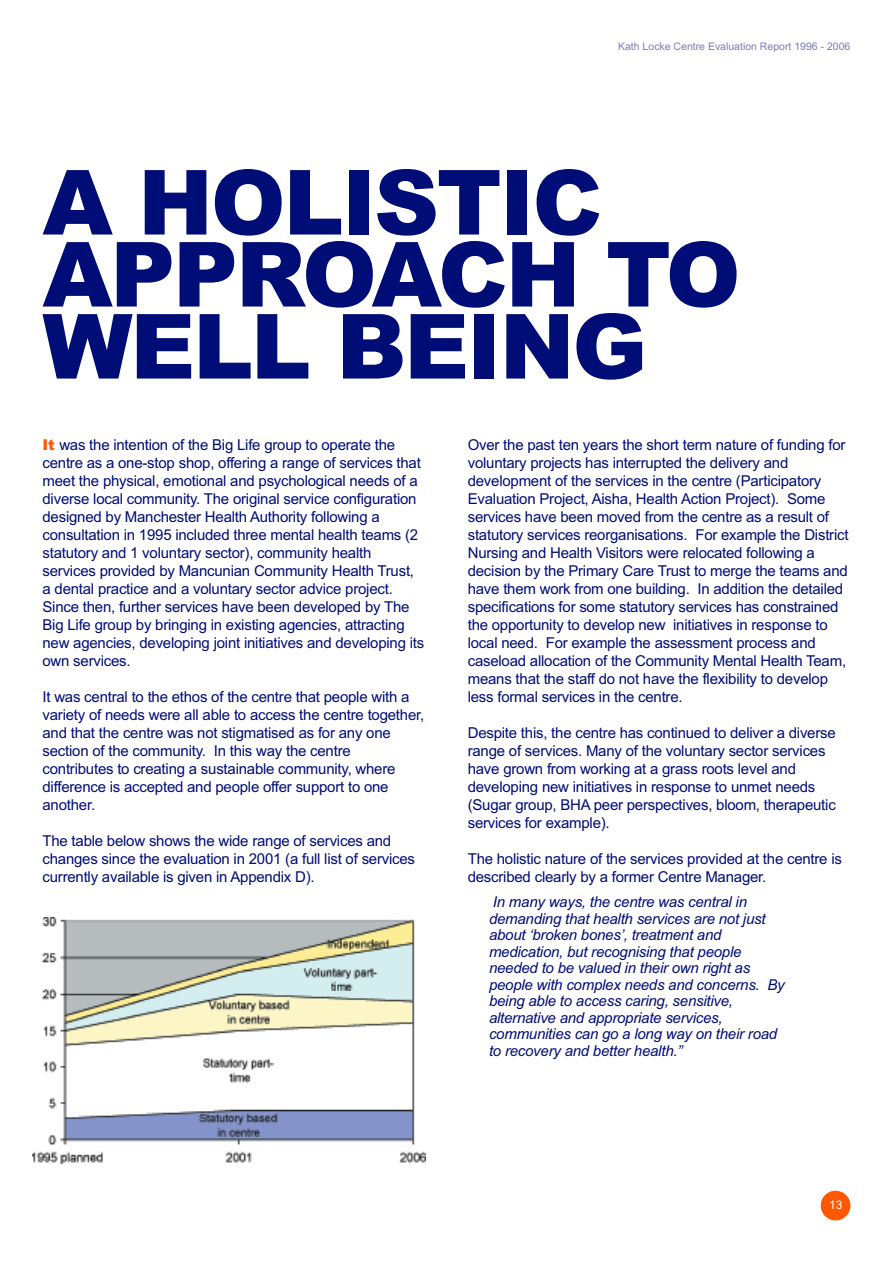
<style>
.page{position:relative;width:893px;height:1263px;background:#fff}
.page>*{position:absolute;margin:0;border:0;box-sizing:border-box;transform-origin:0 0}
.t1{font:900 90px/72px "Arial";letter-spacing:-.025em;color:#000d76}
.t2{font:15px/18px "Arial";letter-spacing:-.015em;color:#000d76}
.t3{font:italic 15px/16.5px "Arial";letter-spacing:-.015em;color:#000d76}
.t4{font:12px "Arial";color:#fff}
.t5{font:10.5px "Arial";color:#7e7cb4}
.s1{font-weight:900;color:#ff5800}
</style>
<div class="page">
<div style="left:821px;top:1191px;width:29px;height:29px;background:#ff5800;border-radius:50%"></div>
<img style="left:33px;top:917px;width:392px;height:246px">
<p class="t5" style="left:618px;top:40px;width:234px">Kath Locke Centre Evaluation Report 1996 - 2006</p>
<h1 class="t1" style="left:43px;top:167px;width:700px">A HOLISTIC<br>APPROACH TO<br>WELL BEING</h1>
<p class="t2" style="left:43px;top:436px;width:383px"><span class="s1">It</span> was the intention of the Big Life group to operate the centre as a one-stop shop, offering a range of services that meet the physical, emotional and psychological needs of a diverse local community. The original service configuration designed by Manchester Health Authority following a consultation in 1995 included three mental health teams (2 statutory and 1 voluntary sector), community health services provided by Mancunian Community Health Trust, a dental practice and a voluntary sector advice project.<br>Since then, further services have been developed by The Big Life group by bringing in existing agencies, attracting new agencies, developing joint initiatives and developing its own services.</p>
<p class="t2" style="left:43px;top:688px;width:383px">It was central to the ethos of the centre that people with a variety of needs were all able to access the centre together, and that the centre was not stigmatised as for any one section of the community. In this way the centre contributes to creating a sustainable community, where difference is accepted and people offer support to one another.</p>
<p class="t2" style="left:43px;top:832px;width:374px">The table below shows the wide range of services and changes since the evaluation in 2001 (a full list of services currently available is given in Appendix D).</p>
<p class="t2" style="left:468px;top:436px;width:382px">Over the past ten years the short term nature of funding for voluntary projects has interrupted the delivery and development of the services in the centre (Participatory Evaluation Project, Aisha, Health Action Project). Some services have been moved from the centre as a result of statutory services reorganisations. For example the District Nursing and Health Visitors were relocated following a decision by the Primary Care Trust to merge the teams and have them work from one building. In addition the detailed specifications for some statutory services has constrained the opportunity to develop new initiatives in response to local need. For example the assessment process and caseload allocation of the Community Mental Health Team, means that the staff do not have the flexibility to develop less formal services in the centre.</p>
<p class="t2" style="left:468px;top:724px;width:370px">Despite this, the centre has continued to deliver a diverse range of services. Many of the voluntary sector services have grown from working at a grass roots level and developing new initiatives in response to unmet needs (Sugar group, BHA peer perspectives, bloom, therapeutic services for example).</p>
<p class="t2" style="left:468px;top:850px;width:376px">The holistic nature of the services provided at the centre is described clearly by a former Centre Manager.</p>
<p class="t3" style="left:489px;top:894px;width:297px">In many ways, the centre was central in demanding that health services are not just about ‘broken bones’, treatment and medication, but recognising that people needed to be valued in their own right as people with complex needs and concerns. By being able to access caring, sensitive, alternative and appropriate services, communities can go a long way on their road to recovery and better health.”</p>
<p class="t4" style="left:829px;top:1198px;width:15px">13</p>
</div>
